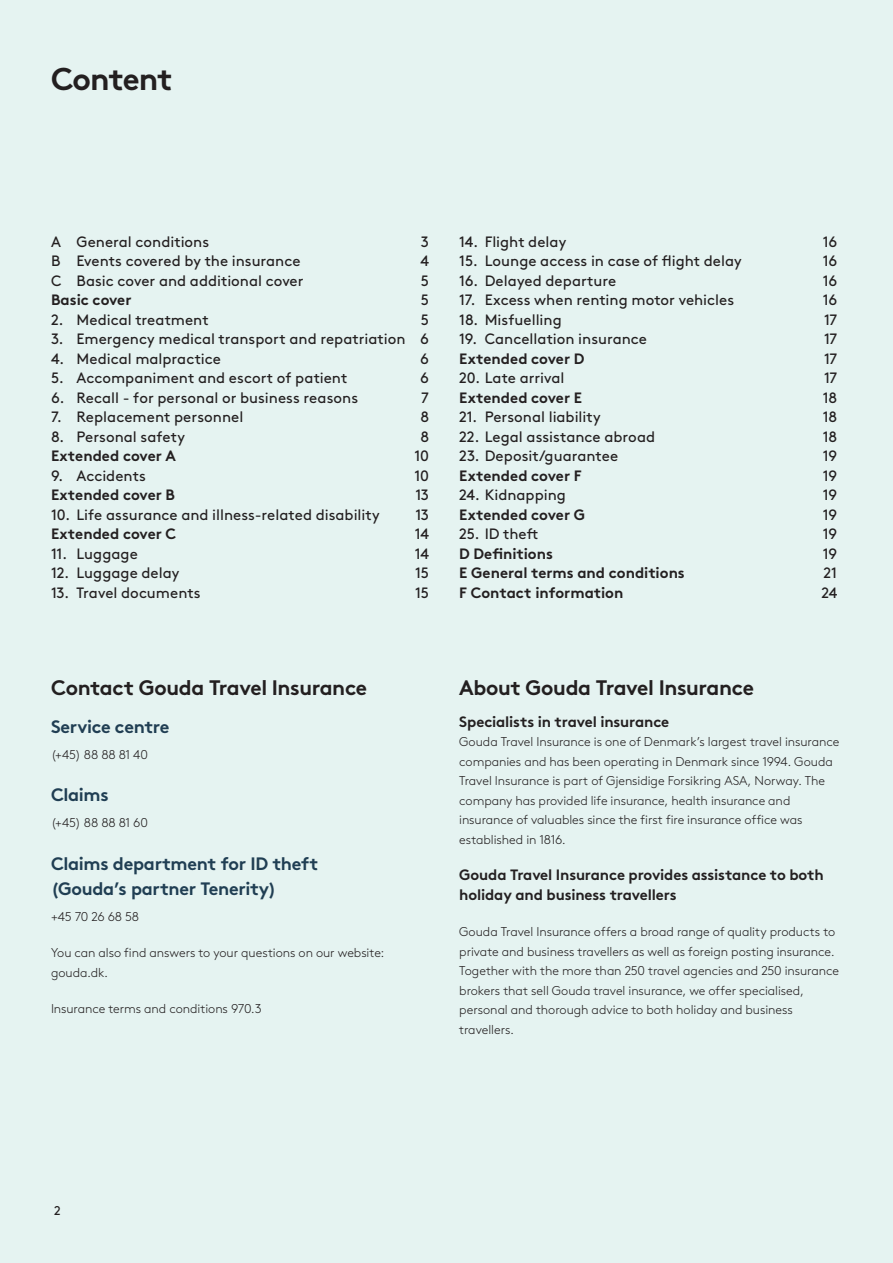
<style>
.page{position:relative;width:893px;height:1263px;background:#e5f3f1}
.page>*{position:absolute;margin:0;border:0;box-sizing:border-box;transform-origin:0 0}
.t1{font:700 31.5px "Gjen Brown OT";letter-spacing:-.035em;color:#231f20}
.t2{font:700 21px "Gjen Brown OT";letter-spacing:-.02em;color:#231f20}
.t3{font:18px/25.5px "Gjen Brown OT Bold Alt";letter-spacing:-.015em;color:#203e53}
.t4{font:15px "Gjen Brown OT";color:#231f20}
.t5{font:15px/19.5px "Gjen Brown OT Bold Alt";letter-spacing:-.005em;color:#231f20}
.t6{font:300 12.75px/19.5px "Gjen Brown OT";letter-spacing:-.005em;color:#231f20}
.t7{font:12.75px "Gjen Brown OT";color:#231f20}
</style>
<div class="page">
<h1 class="t1" style="left:51px;top:54px;width:123px">Content</h1>
<p class="t4" style="left:51px;top:230px;width:160px">A General conditions</p>
<p class="t4" style="left:421px;top:230px;width:10px">3</p>
<p class="t4" style="left:51px;top:249px;width:251px">B Events covered by the insurance</p>
<p class="t4" style="left:421px;top:249px;width:10px">4</p>
<p class="t4" style="left:51px;top:269px;width:254px">C Basic cover and additional cover</p>
<p class="t4" style="left:421px;top:269px;width:10px">5</p>
<p class="t5" style="left:51px;top:288px;width:82px">Basic cover</p>
<p class="t4" style="left:421px;top:288px;width:10px">5</p>
<p class="t4" style="left:51px;top:308px;width:159px">2. Medical treatment</p>
<p class="t4" style="left:421px;top:308px;width:10px">5</p>
<p class="t4" style="left:51px;top:327px;width:380px">3. Emergency medical transport and repatriation 6</p>
<p class="t4" style="left:51px;top:347px;width:172px">4. Medical malpractice</p>
<p class="t4" style="left:420px;top:347px;width:10px">6</p>
<p class="t4" style="left:51px;top:366px;width:298px">5. Accompaniment and escort of patient</p>
<p class="t4" style="left:420px;top:366px;width:10px">6</p>
<p class="t4" style="left:51px;top:386px;width:309px">6. Recall - for personal or business reasons</p>
<p class="t4" style="left:421px;top:386px;width:9px">7</p>
<p class="t4" style="left:51px;top:405px;width:194px">7. Replacement personnel</p>
<p class="t4" style="left:420px;top:405px;width:10px">8</p>
<p class="t4" style="left:51px;top:425px;width:136px">8. Personal safety</p>
<p class="t4" style="left:420px;top:425px;width:10px">8</p>
<p class="t5" style="left:51px;top:444px;width:126px">Extended cover A</p>
<p class="t4" style="left:414px;top:444px;width:16px">10</p>
<p class="t4" style="left:51px;top:464px;width:96px">9. Accidents</p>
<p class="t4" style="left:414px;top:464px;width:16px">10</p>
<p class="t5" style="left:51px;top:483px;width:125px">Extended cover B</p>
<p class="t4" style="left:415px;top:483px;width:15px">13</p>
<p class="t4" style="left:51px;top:503px;width:330px">10. Life assurance and illness-related disability</p>
<p class="t4" style="left:415px;top:503px;width:15px">13</p>
<p class="t5" style="left:51px;top:522px;width:127px">Extended cover C</p>
<p class="t4" style="left:415px;top:522px;width:16px">14</p>
<p class="t4" style="left:51px;top:542px;width:88px">11. Luggage</p>
<p class="t4" style="left:415px;top:542px;width:16px">14</p>
<p class="t4" style="left:51px;top:561px;width:130px">12. Luggage delay</p>
<p class="t4" style="left:415px;top:561px;width:16px">15</p>
<p class="t4" style="left:51px;top:581px;width:151px">13. Travel documents</p>
<p class="t4" style="left:415px;top:581px;width:16px">15</p>
<p class="t4" style="left:459px;top:230px;width:109px">14. Flight delay</p>
<p class="t4" style="left:823px;top:230px;width:16px">16</p>
<p class="t4" style="left:459px;top:249px;width:284px">15. Lounge access in case of flight delay</p>
<p class="t4" style="left:823px;top:249px;width:16px">16</p>
<p class="t4" style="left:459px;top:269px;width:159px">16. Delayed departure</p>
<p class="t4" style="left:823px;top:269px;width:16px">16</p>
<p class="t4" style="left:459px;top:288px;width:277px">17. Excess when renting motor vehicles</p>
<p class="t4" style="left:823px;top:288px;width:16px">16</p>
<p class="t4" style="left:459px;top:308px;width:104px">18. Misfuelling</p>
<p class="t4" style="left:824px;top:308px;width:15px">17</p>
<p class="t4" style="left:459px;top:327px;width:189px">19. Cancellation insurance</p>
<p class="t4" style="left:824px;top:327px;width:15px">17</p>
<p class="t5" style="left:459px;top:347px;width:127px">Extended cover D</p>
<p class="t4" style="left:824px;top:347px;width:15px">17</p>
<p class="t4" style="left:459px;top:366px;width:107px">20. Late arrival</p>
<p class="t4" style="left:824px;top:366px;width:15px">17</p>
<p class="t5" style="left:459px;top:386px;width:124px">Extended cover E</p>
<p class="t4" style="left:823px;top:386px;width:16px">18</p>
<p class="t4" style="left:459px;top:405px;width:143px">21. Personal liability</p>
<p class="t4" style="left:823px;top:405px;width:16px">18</p>
<p class="t4" style="left:459px;top:425px;width:197px">22. Legal assistance abroad</p>
<p class="t4" style="left:823px;top:425px;width:16px">18</p>
<p class="t4" style="left:459px;top:444px;width:160px">23. Deposit/guarantee</p>
<p class="t4" style="left:823px;top:444px;width:16px">19</p>
<p class="t5" style="left:459px;top:464px;width:124px">Extended cover F</p>
<p class="t4" style="left:823px;top:464px;width:16px">19</p>
<p class="t4" style="left:459px;top:483px;width:108px">24. Kidnapping</p>
<p class="t4" style="left:823px;top:483px;width:16px">19</p>
<p class="t5" style="left:459px;top:503px;width:127px">Extended cover G</p>
<p class="t4" style="left:823px;top:503px;width:16px">19</p>
<p class="t4" style="left:459px;top:522px;width:80px">25. ID theft</p>
<p class="t4" style="left:823px;top:522px;width:16px">19</p>
<p class="t5" style="left:459px;top:542px;width:95px">D Definitions</p>
<p class="t4" style="left:823px;top:542px;width:16px">19</p>
<p class="t5" style="left:459px;top:561px;width:227px">E General terms and conditions</p>
<p class="t4" style="left:824px;top:561px;width:15px">21</p>
<p class="t5" style="left:459px;top:581px;width:166px">F Contact information</p>
<p class="t4" style="left:821px;top:581px;width:17px">24</p>
<h2 class="t2" style="left:51px;top:670px;width:318px">Contact Gouda Travel Insurance</h2>
<h3 class="t3" style="left:51px;top:712px;width:120px">Service centre</h3>
<p class="t6" style="left:51px;top:744px;width:98px">(+45) 88 88 81 40</p>
<h3 class="t3" style="left:51px;top:780px;width:59px">Claims</h3>
<p class="t6" style="left:51px;top:812px;width:98px">(+45) 88 88 81 60</p>
<h3 class="t3" style="left:51px;top:849px;width:269px">Claims department for ID theft (Gouda’s partner Tenerity)</h3>
<p class="t6" style="left:51px;top:906px;width:90px">+45 70 26 68 58</p>
<p class="t6" style="left:51px;top:942px;width:335px">You can also find answers to your questions on our website: gouda.dk.</p>
<p class="t6" style="left:51px;top:998px;width:212px">Insurance terms and conditions 970.3</p>
<h2 class="t2" style="left:459px;top:670px;width:296px">About Gouda Travel Insurance</h2>
<p class="t5" style="left:459px;top:710px;width:212px">Specialists in travel insurance</p>
<p class="t6" style="left:459px;top:731px;width:382px">Gouda Travel Insurance is one of Denmark’s largest travel insurance companies and has been operating in Denmark since 1994. Gouda Travel Insurance is part of Gjensidige Forsikring ASA, Norway. The company has provided life insurance, health insurance and insurance of valuables since the first fire insurance office was established in 1816.</p>
<p class="t5" style="left:459px;top:864px;width:366px">Gouda Travel Insurance provides assistance to both holiday and business travellers</p>
<p class="t6" style="left:459px;top:921px;width:381px">Gouda Travel Insurance offers a broad range of quality products to private and business travellers as well as foreign posting insurance.<br>Together with the more than 250 travel agencies and 250 insurance brokers that sell Gouda travel insurance, we offer specialised, personal and thorough advice to both holiday and business travellers.</p>
<p class="t7" style="left:54px;top:1201px;width:8px">2</p>
</div>
